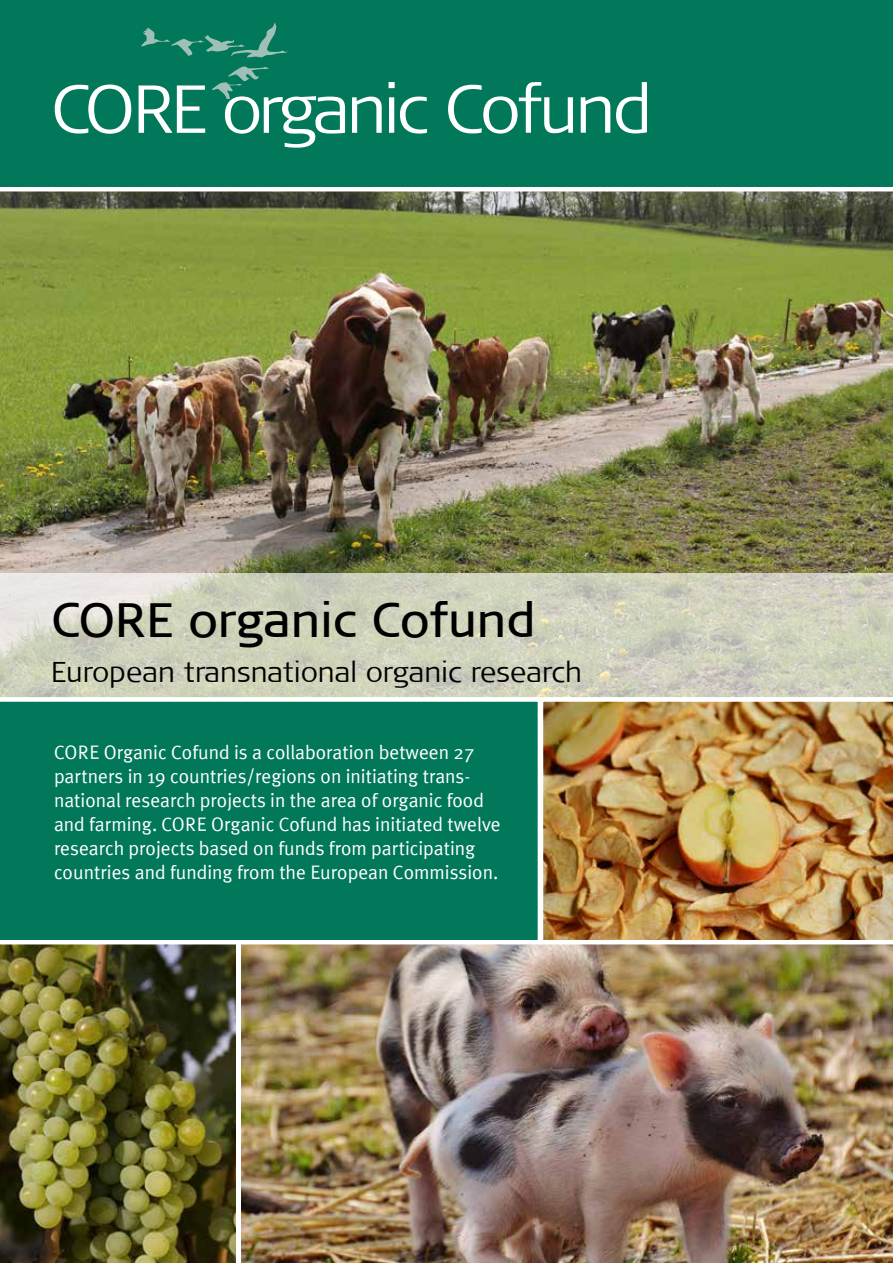
<style>
.page{position:relative;width:893px;height:1263px;background:#fff}
.page>*{position:absolute;margin:0;border:0;box-sizing:border-box;transform-origin:0 0}
.t1{font:300 67.65px "Signa Column";letter-spacing:-.05em;color:#fff}
.t2{font:48px "Signa Column";color:#000}
.t3{font:300 28.5px "Signa Column";color:#000}
.t4{font:19.5px/24px "Meta Plus";color:#fff}
.s1{font-size:67.5px}
</style>
<div class="page">
<div style="left:0;top:0;width:893px;height:187px;background:#007859"></div>
<svg style="left:141px;top:22px;width:147px;height:36px;background:#1c8469"></svg>
<svg style="left:211px;top:66px;width:58px;height:32px;background:#20866c"></svg>
<img style="left:0;top:944px;width:236px;height:319px">
<img style="left:241px;top:944px;width:652px;height:319px">
<img style="left:0;top:191px;width:893px;height:383px">
<svg style="left:0;top:574px;width:893px;height:123px;background:#d0d2be"></svg>
<div style="left:0;top:701px;width:538px;height:239px;background:#007859"></div>
<img style="left:543px;top:701px;width:350px;height:239px">
<h1 class="t1" style="left:51px;top:71px;width:603px">CORE organic <span class="s1">Cofund</span></h1>
<h2 class="t2" style="left:51px;top:592px;width:486px">CORE organic Cofund</h2>
<h3 class="t3" style="left:51px;top:656px;width:532px">European transnational organic research</h3>
<p class="t4" style="left:54px;top:740px;width:448px">CORE Organic Cofund is a collaboration between 27 partners in 19 countries/regions on initiating trans&shy;national research projects in the area of organic food and farming. CORE Organic Cofund has initiated twelve research projects based on funds from participating countries and funding from the European Commission.</p>
</div>
